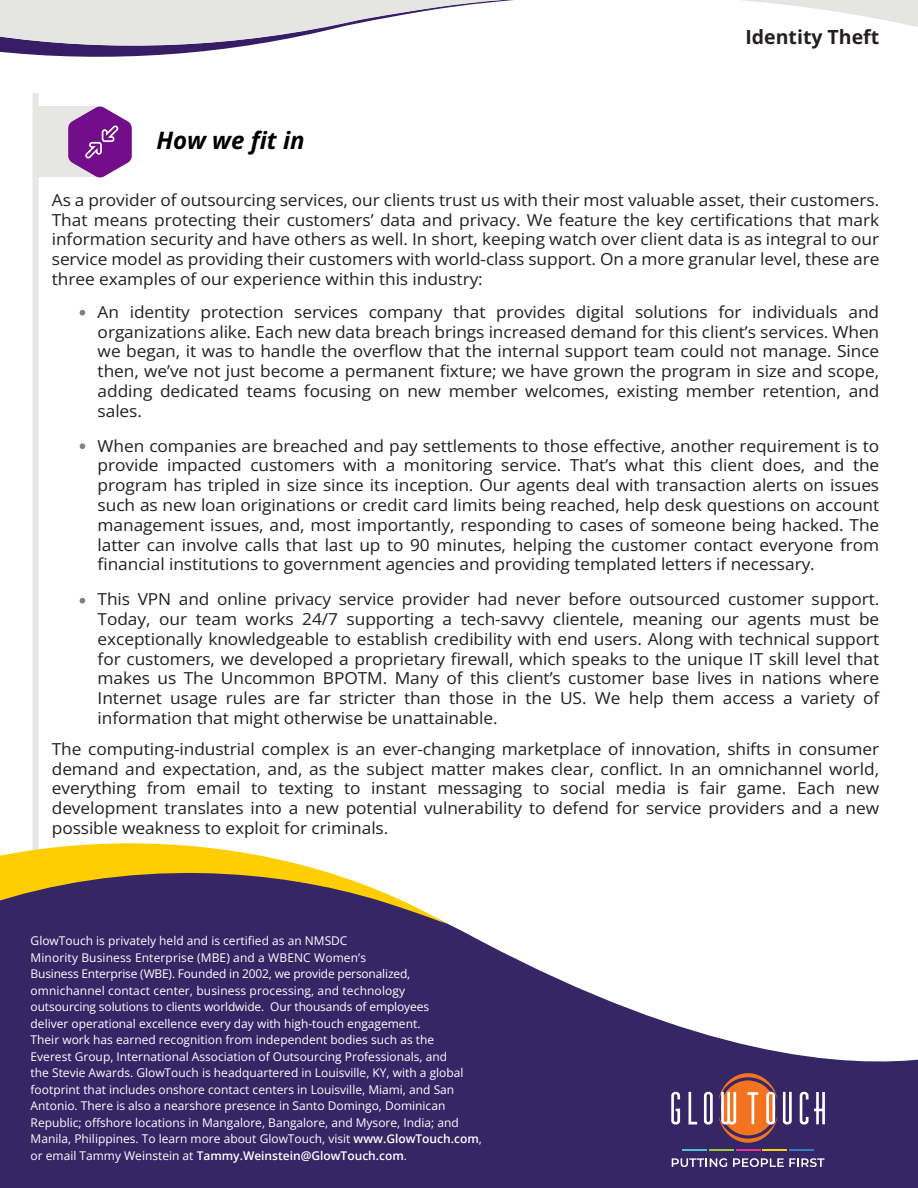
<style>
.page{position:relative;width:918px;height:1188px;background:#fff}
.page>*{position:absolute;margin:0;border:0;box-sizing:border-box;transform-origin:0 0}
.t1{font:italic 700 24px "Open Sans";color:#000}
.t2{font:700 19.5px "Open Sans";color:#231f20}
.t3{font:16.5px/19.8px "Open Sans";letter-spacing:-.005em;color:#231f20;text-align:justify;scale:1.05 1}
.t4{font:12px/16.5px "Open Sans";color:#fff}
.s1{font-weight:600}
</style>
<div class="page">
<div style="left:33px;top:93px;width:6px;height:926px;background:#e6e6e5"></div>
<div style="left:36px;top:107px;width:64px;height:70px;background:#e6e6e5"></div>
<svg style="left:68px;top:106px;width:64px;height:72px"></svg>
<svg style="left:13px;top:53px;width:171px;height:4px"></svg>
<svg style="left:0;top:0;width:918px;height:53px"></svg>
<svg style="left:80px;top:310px;width:5px;height:6px"></svg>
<svg style="left:80px;top:443px;width:5px;height:6px"></svg>
<svg style="left:80px;top:598px;width:5px;height:6px"></svg>
<svg style="left:0;top:841px;width:918px;height:347px;fill:#362666"></svg>
<svg style="left:704px;top:1092px;width:9px;height:33px"></svg>
<svg style="left:671px;top:1092px;width:9px;height:33px"></svg>
<svg style="left:689px;top:1092px;width:8px;height:32px"></svg>
<svg style="left:783px;top:1092px;width:9px;height:33px"></svg>
<svg style="left:719px;top:1073px;width:58px;height:70px;background:#ba6f54"></svg>
<svg style="left:800px;top:1092px;width:25px;height:33px"></svg>
<svg style="left:672px;top:1158px;width:55px;height:9px"></svg>
<svg style="left:733px;top:1158px;width:91px;height:9px"></svg>
<hr style="left:682px;top:1149px;width:25px;height:2px;background:#48c4da">
<hr style="left:709px;top:1149px;width:25px;height:2px;background:#95c83d">
<hr style="left:736px;top:1149px;width:24px;height:2px;background:#e73492">
<hr style="left:762px;top:1149px;width:25px;height:2px;background:#ffce03">
<hr style="left:789px;top:1149px;width:25px;height:2px;background:#2d80c2">
<svg style="left:0;top:842px;width:447px;height:82px"></svg>
<p class="t2" style="left:745px;top:24px;width:135px">Identity Theft</p>
<h1 class="t1" style="left:156px;top:124px;width:150px">How we fit in</h1>
<p class="t3" style="left:52px;top:189px;width:790px">As a provider of outsourcing services, our clients trust us with their most valuable asset, their customers.<br>That means protecting their customers’ data and privacy. We feature the key certifications that mark information security and have others as well. In short, keeping watch over client data is as integral to our service model as providing their customers with world-class support. On a more granular level, these are three examples of our experience within this industry:</p>
<p class="t3" style="left:98px;top:302px;width:746px">An identity protection services company that provides digital solutions for individuals and organizations alike. Each new data breach brings increased demand for this client’s services. When we began, it was to handle the overflow that the internal support team could not manage. Since then, we’ve not just become a permanent fixture; we have grown the program in size and scope, adding dedicated teams focusing on new member welcomes, existing member retention, and sales.</p>
<p class="t3" style="left:98px;top:435px;width:746px">When companies are breached and pay settlements to those effective, another requirement is to provide impacted customers with a monitoring service. That’s what this client does, and the program has tripled in size since its inception. Our agents deal with transaction alerts on issues such as new loan originations or credit card limits being reached, help desk questions on account management issues, and, most importantly, responding to cases of someone being hacked. The latter can involve calls that last up to 90 minutes, helping the customer contact everyone from financial institutions to government agencies and providing templated letters if necessary.</p>
<p class="t3" style="left:98px;top:589px;width:746px">This VPN and online privacy service provider had never before outsourced customer support.<br>Today, our team works 24/7 supporting a tech-savvy clientele, meaning our agents must be exceptionally knowledgeable to establish credibility with end users. Along with technical support for customers, we developed a proprietary firewall, which speaks to the unique IT skill level that makes us The Uncommon BPOTM. Many of this client’s customer base lives in nations where Internet usage rules are far stricter than those in the US. We help them access a variety of information that might otherwise be unattainable.</p>
<p class="t3" style="left:52px;top:739px;width:790px">The computing-industrial complex is an ever-changing marketplace of innovation, shifts in consumer demand and expectation, and, as the subject matter makes clear, conflict. In an omnichannel world, everything from email to texting to instant messaging to social media is fair game. Each new development translates into a new potential vulnerability to defend for service providers and a new possible weakness to exploit for criminals.</p>
<p class="t4" style="left:31px;top:932px;width:453px">GlowTouch is privately held and is certified as an NMSDC<br>Minority Business Enterprise (MBE) and a WBENC Women’s<br>Business Enterprise (WBE). Founded in 2002, we provide personalized, omnichannel contact center, business processing, and technology<br>outsourcing solutions to clients worldwide. Our thousands of employees<br>deliver operational excellence every day with high-touch engagement.<br>Their work has earned recognition from independent bodies such as the<br>Everest Group, International Association of Outsourcing Professionals, and<br>the Stevie Awards. GlowTouch is headquartered in Louisville, KY, with a global footprint that includes onshore contact centers in Louisville, Miami, and San Antonio. There is also a nearshore presence in Santo Domingo, Dominican Republic; offshore locations in Mangalore, Bangalore, and Mysore, India; and Manila, Philippines. To learn more about GlowTouch, visit <span class="s1">www.GlowTouch.com</span>, or email Tammy Weinstein at <span class="s1">Tammy.Weinstein@GlowTouch.com</span>.</p>
</div>
